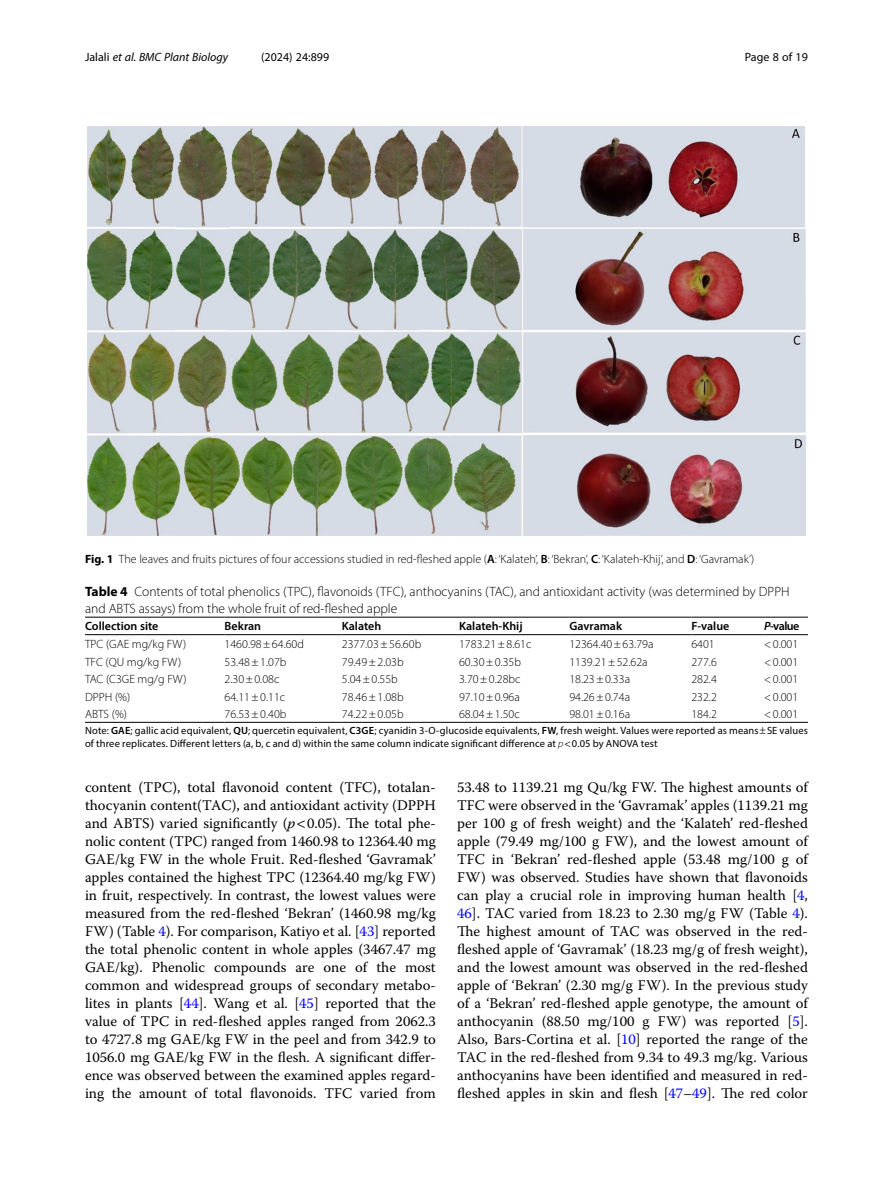
<style>
.page{position:relative;width:893px;height:1191px;background:#fff}
.page>*{position:absolute;margin:0;border:0;box-sizing:border-box;transform-origin:0 0}
.Body_Text_Indent{font:14.7px/18px "Warnock Pro";color:#000;text-align:justify}
.Table_Caption{font:300 13.5px/16.5px "Myriad Pro";color:#000}
.Table_Body{font:300 12px "Myriad Pro";color:#000}
.Figure_Caption{font:300 12px "Myriad Pro";color:#000}
.Table_Head{font:600 12px "Myriad Pro";color:#000}
.t1{font:italic 12px "Myriad Pro";color:#000}
.t2{font:12px "Myriad Pro";color:#000}
.Table_Footnote{font:10.5px/12.8px "Myriad Pro";letter-spacing:.01em;color:#000}
.s1{font-style:normal}
.s2{font-weight:700}
.s3{font-weight:600}
.s4{font-style:italic}
.s5{font-weight:300;font-style:italic}
.s6{color:#00f}
</style>
<div class="page">
<hr style="left:85px;top:634px;width:140px;height:1px;background:#000">
<hr style="left:225px;top:617px;width:117px;height:1px;background:#000">
<hr style="left:225px;top:634px;width:117px;height:1px;background:#000">
<hr style="left:342px;top:617px;width:117px;height:1px;background:#000">
<hr style="left:342px;top:634px;width:117px;height:1px;background:#000">
<hr style="left:459px;top:617px;width:110px;height:1px;background:#000">
<hr style="left:459px;top:634px;width:110px;height:1px;background:#000">
<hr style="left:569px;top:617px;width:122px;height:1px;background:#000">
<hr style="left:569px;top:634px;width:122px;height:1px;background:#000">
<hr style="left:691px;top:617px;width:73px;height:1px;background:#000">
<hr style="left:691px;top:634px;width:73px;height:1px;background:#000">
<hr style="left:764px;top:617px;width:44px;height:1px;background:#000">
<hr style="left:764px;top:634px;width:44px;height:1px;background:#000">
<hr style="left:225px;top:722px;width:117px;height:1px;background:#000">
<hr style="left:342px;top:722px;width:117px;height:1px;background:#000">
<hr style="left:459px;top:722px;width:110px;height:1px;background:#000">
<hr style="left:569px;top:722px;width:122px;height:1px;background:#000">
<hr style="left:691px;top:722px;width:73px;height:1px;background:#000">
<hr style="left:764px;top:722px;width:44px;height:1px;background:#000">
<hr style="left:85px;top:722px;width:140px;height:1px;background:#000">
<hr style="left:85px;top:617px;width:140px;height:1px;background:#000">
<img style="left:87px;top:126px;width:719px;height:409px">
<p class="t1" style="left:85px;top:50px;width:144px"><span class="s1">Jalali</span> et al. BMC Plant Biology</p>
<p class="t2" style="left:261px;top:50px;width:70px">(2024) 24:899</p>
<p class="t2" style="left:745px;top:50px;width:65px">Page 8 of 19</p>
<p class="Figure_Caption" style="left:85px;top:551px;width:671px"><span class="s2">Fig. 1</span> The leaves and fruits pictures of four accessions studied in red-fleshed apple (<span class="s3">A</span>: ‘Kalateh’, <span class="s3">B</span>: ‘Bekran’, <span class="s3">C</span>: ‘Kalateh-Khij’, and <span class="s3">D</span>: ‘Gavramak’)</p>
<p class="Table_Caption" style="left:85px;top:583px;width:706px"><span class="s2">Table 4</span> Contents of total phenolics (TPC), flavonoids (TFC), anthocyanins (TAC), and antioxidant activity (was determined by DPPH and ABTS assays) from the whole fruit of red-fleshed apple</p>
<p class="Table_Head" style="left:85px;top:619px;width:75px">Collection site</p>
<p class="Table_Head" style="left:225px;top:619px;width:38px">Bekran</p>
<p class="Table_Head" style="left:342px;top:619px;width:41px">Kalateh</p>
<p class="Table_Head" style="left:459px;top:619px;width:65px">Kalateh-Khij</p>
<p class="Table_Head" style="left:569px;top:619px;width:54px">Gavramak</p>
<p class="Table_Head" style="left:691px;top:619px;width:40px">F-value</p>
<p class="Table_Head" style="left:764px;top:619px;width:37px"><span class="s4">P</span>-value</p>
<p class="Table_Body" style="left:85px;top:637px;width:103px">TPC (GAE mg/kg FW)</p>
<p class="Table_Body" style="left:225px;top:637px;width:81px">1460.98±64.60d</p>
<p class="Table_Body" style="left:342px;top:637px;width:81px">2377.03±56.60b</p>
<p class="Table_Body" style="left:459px;top:637px;width:74px">1783.21±8.61c</p>
<p class="Table_Body" style="left:569px;top:637px;width:86px">12364.40±63.79a</p>
<p class="Table_Body" style="left:691px;top:637px;width:25px">6401</p>
<p class="Table_Body" style="left:764px;top:637px;width:36px">&lt;0.001</p>
<p class="Table_Body" style="left:85px;top:654px;width:98px">TFC (QU mg/kg FW)</p>
<p class="Table_Body" style="left:225px;top:654px;width:63px">53.48±1.07b</p>
<p class="Table_Body" style="left:342px;top:654px;width:63px">79.49±2.03b</p>
<p class="Table_Body" style="left:459px;top:654px;width:63px">60.30±0.35b</p>
<p class="Table_Body" style="left:569px;top:654px;width:80px">1139.21±52.62a</p>
<p class="Table_Body" style="left:691px;top:654px;width:27px">277.6</p>
<p class="Table_Body" style="left:764px;top:654px;width:36px">&lt;0.001</p>
<p class="Table_Body" style="left:85px;top:672px;width:103px">TAC (C3GE mg/g FW)</p>
<p class="Table_Body" style="left:225px;top:672px;width:56px">2.30±0.08c</p>
<p class="Table_Body" style="left:342px;top:672px;width:58px">5.04±0.55b</p>
<p class="Table_Body" style="left:459px;top:672px;width:63px">3.70±0.28bc</p>
<p class="Table_Body" style="left:569px;top:672px;width:62px">18.23±0.33a</p>
<p class="Table_Body" style="left:691px;top:672px;width:27px">282.4</p>
<p class="Table_Body" style="left:764px;top:672px;width:36px">&lt;0.001</p>
<p class="Table_Body" style="left:85px;top:689px;width:47px">DPPH (%)</p>
<p class="Table_Body" style="left:225px;top:689px;width:62px">64.11±0.11c</p>
<p class="Table_Body" style="left:342px;top:689px;width:63px">78.46±1.08b</p>
<p class="Table_Body" style="left:459px;top:689px;width:62px">97.10±0.96a</p>
<p class="Table_Body" style="left:569px;top:689px;width:62px">94.26±0.74a</p>
<p class="Table_Body" style="left:691px;top:689px;width:27px">232.2</p>
<p class="Table_Body" style="left:764px;top:689px;width:36px">&lt;0.001</p>
<p class="Table_Body" style="left:85px;top:707px;width:43px">ABTS (%)</p>
<p class="Table_Body" style="left:225px;top:707px;width:63px">76.53±0.40b</p>
<p class="Table_Body" style="left:342px;top:707px;width:63px">74.22±0.05b</p>
<p class="Table_Body" style="left:459px;top:707px;width:62px">68.04±1.50c</p>
<p class="Table_Body" style="left:569px;top:707px;width:62px">98.01±0.16a</p>
<p class="Table_Body" style="left:691px;top:707px;width:27px">184.2</p>
<p class="Table_Body" style="left:764px;top:707px;width:36px">&lt;0.001</p>
<p class="Table_Footnote" style="left:85px;top:724px;width:724px">Note: <span class="s3">GAE</span>; gallic acid equivalent, <span class="s3">QU</span>; quercetin equivalent, <span class="s3">C3GE</span>; cyanidin 3-O-glucoside equivalents, <span class="s3">FW</span>, fresh weight. Values were reported as means SE values of three replicates. Different letters (a, b, c and d) within the same column indicate significant difference at <span class="s5">p</span> 0.05 by ANOVA test</p>
<p class="Body_Text_Indent" style="left:85px;top:778px;width:352px">content (TPC), total flavonoid content (TFC), totalan&shy;thocyanin content(TAC), and antioxidant activity (DPPH and ABTS) varied significantly (<span class="s4">p</span> 0.05). The total phe&shy;nolic content (TPC) ranged from 1460.98 to 12364.40 mg GAE/kg FW in the whole Fruit. Red-fleshed ‘Gavramak’ apples contained the highest TPC (12364.40 mg/kg FW) in fruit, respectively. In contrast, the lowest values were measured from the red-fleshed ‘Bekran’ (1460.98 mg/kg FW) (Table <span class="s6">4</span>). For comparison, Katiyo et al. [<span class="s6">43</span>] reported the total phenolic content in whole apples (3467.47 mg GAE/kg). Phenolic compounds are one of the most common and widespread groups of secondary metabo&shy;lites in plants [<span class="s6">44</span>]. Wang et al. [<span class="s6">45</span>] reported that the value of TPC in red-fleshed apples ranged from 2062.3 to 4727.8 mg GAE/kg FW in the peel and from 342.9 to 1056.0 mg GAE/kg FW in the flesh. A significant differ&shy;ence was observed between the examined apples regard&shy;ing the amount of total flavonoids. TFC varied from</p>
<p class="Body_Text_Indent" style="left:457px;top:778px;width:352px">53.48 to 1139.21 mg Qu/kg FW. The highest amounts of TFC were observed in the ‘Gavramak’ apples (1139.21 mg per 100 g of fresh weight) and the ‘Kalateh’ red-fleshed apple (79.49 mg/100 g FW), and the lowest amount of TFC in ‘Bekran’ red-fleshed apple (53.48 mg/100 g of FW) was observed. Studies have shown that flavonoids can play a crucial role in improving human health [<span class="s6">4</span>, <span class="s6">46</span>]. TAC varied from 18.23 to 2.30 mg/g FW (Table <span class="s6">4</span>).<br>The highest amount of TAC was observed in the red&shy;fleshed apple of ‘Gavramak’ (18.23 mg/g of fresh weight), and the lowest amount was observed in the red-fleshed apple of ‘Bekran’ (2.30 mg/g FW). In the previous study of a ‘Bekran’ red-fleshed apple genotype, the amount of anthocyanin (88.50 mg/100 g FW) was reported [<span class="s6">5</span>].<br>Also, Bars-Cortina et al. [<span class="s6">10</span>] reported the range of the TAC in the red-fleshed from 9.34 to 49.3 mg/kg. Various anthocyanins have been identified and measured in red&shy;fleshed apples in skin and flesh [<span class="s6">47</span>–<span class="s6">49</span>]. The red color</p>
</div>
